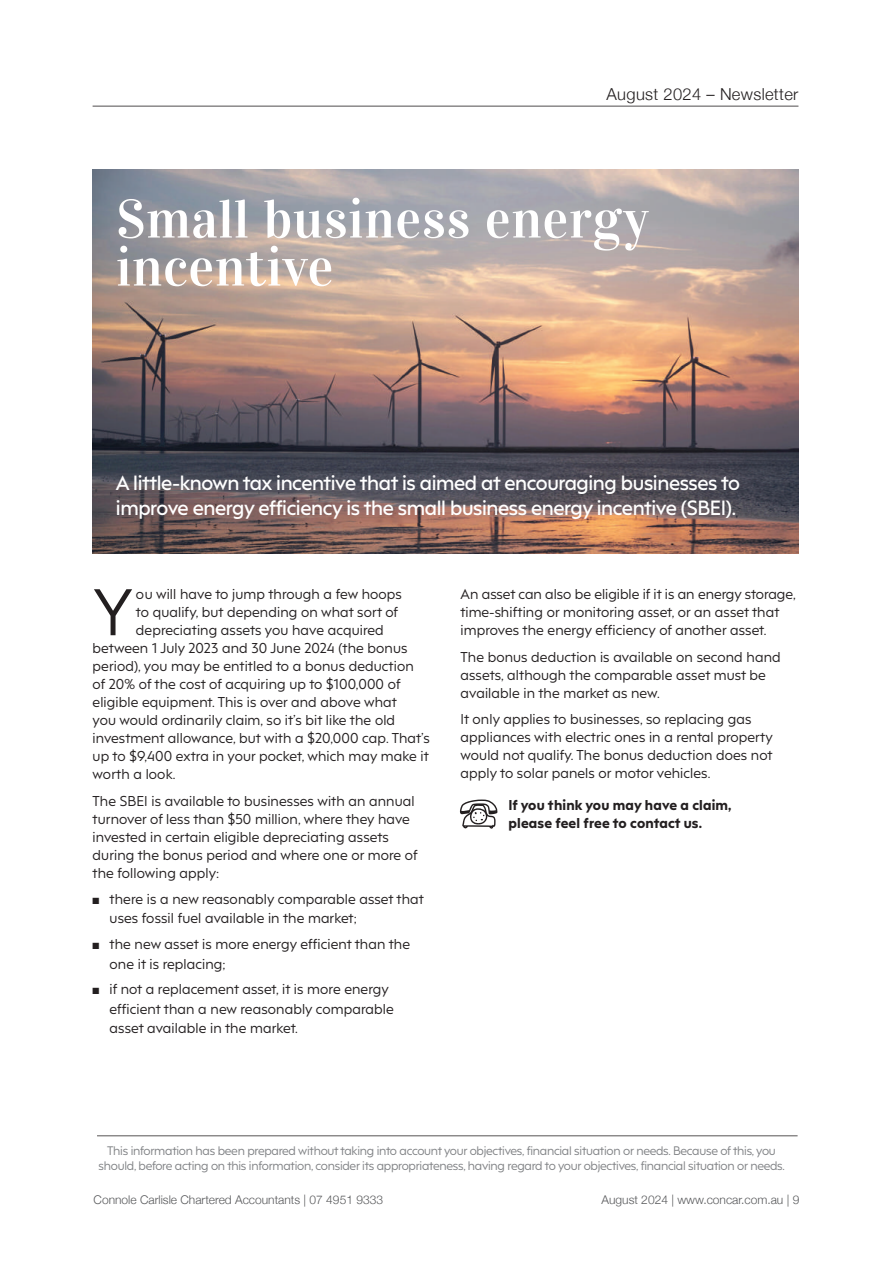
<style>
.page{position:relative;width:893px;height:1263px;background:#fff}
.page>*{position:absolute;margin:0;border:0;box-sizing:border-box;transform-origin:0 0}
.t1{font:62.1px "F37 Hooj";color:#231f20}
.t2{font:54px/48px "Vidaloka";letter-spacing:.01em;color:#fff}
.t3{font:600 19.5px/25.5px "F37 Hooj";letter-spacing:-.02em;color:#fff}
.t4{font:300 16.5px "Helvetica Neue";letter-spacing:.02em;color:#231f20}
.t5{font:13.5px/18px "F37 Hooj";letter-spacing:.01em;color:#231f20}
.t6{font:800 13.5px/18px "F37 Hooj";letter-spacing:.01em;color:#231f20}
.t7{font:300 12px "Helvetica Neue";color:#57585a}
.t8{font:11.7px/15px "F37 Hooj";letter-spacing:-.02em;color:#808285;text-align:center}
</style>
<div class="page">
<hr style="left:93px;top:106px;width:705px;height:1px;background:#231f20">
<img style="left:93px;top:169px;width:705px;height:384px">
<hr style="left:97px;top:1135px;width:701px;height:1px;background:#231f20">
<p class="t4" style="left:607px;top:81px;width:193px">August 2024 – Newsletter</p>
<h2 class="t2" style="left:116px;top:195px;width:534px">Small business energy incentive</h2>
<h3 class="t3" style="left:116px;top:467px;width:625px">A little-known tax incentive that is aimed at encouraging businesses to improve energy efficiency is the small business energy incentive (SBEI).</h3>
<h1 class="t1" style="left:93px;top:560px;width:42px">Y</h1>
<p class="t5" style="left:136px;top:584px;width:267px">ou will have to jump through a few hoops</p>
<p class="t5" style="left:136px;top:602px;width:264px">to qualify, but depending on what sort of</p>
<p class="t5" style="left:136px;top:620px;width:249px">depreciating assets you have acquired</p>
<p class="t5" style="left:93px;top:638px;width:316px">between 1 July 2023 and 30 June 2024 (the bonus</p>
<p class="t5" style="left:93px;top:656px;width:323px">period), you may be entitled to a bonus deduction</p>
<p class="t5" style="left:93px;top:674px;width:309px">of 20% of the cost of acquiring up to $100,000 of</p>
<p class="t5" style="left:93px;top:692px;width:306px">eligible equipment. This is over and above what</p>
<p class="t5" style="left:93px;top:710px;width:304px">you would ordinarily claim, so it’s bit like the old</p>
<p class="t5" style="left:93px;top:728px;width:339px">investment allowance, but with a $20,000 cap. That’s</p>
<p class="t5" style="left:93px;top:746px;width:338px">up to $9,400 extra in your pocket, which may make it</p>
<p class="t5" style="left:93px;top:764px;width:84px">worth a look.</p>
<p class="t5" style="left:93px;top:790px;width:327px">The SBEI is available to businesses with an annual turnover of less than $50 million, where they have invested in certain eligible depreciating assets during the bonus period and where one or more of the following apply:</p>
<p class="t5" style="left:110px;top:887px;width:316px;line-height:19.5px;text-indent:-17px">■ there is a new reasonably comparable asset that uses fossil fuel available in the market;</p>
<p class="t5" style="left:110px;top:933px;width:302px;line-height:19.5px;text-indent:-17px">■ the new asset is more energy efficient than the one it is replacing;</p>
<p class="t5" style="left:110px;top:978px;width:286px;line-height:19.5px;text-indent:-17px">■ if not a replacement asset, it is more energy efficient than a new reasonably comparable asset available in the market.</p>
<p class="t5" style="left:460px;top:584px;width:337px">An asset can also be eligible if it is an energy storage, time-shifting or monitoring asset, or an asset that improves the energy efficiency of another asset.</p>
<p class="t5" style="left:460px;top:646px;width:322px">The bonus deduction is available on second hand assets, although the comparable asset must be available in the market as new.</p>
<p class="t5" style="left:460px;top:709px;width:314px">It only applies to businesses, so replacing gas appliances with electric ones in a rental property would not qualify. The bonus deduction does not apply to solar panels or motor vehicles.</p>
<p class="t6" style="left:509px;top:794px;width:225px">If you think you may have a claim, please feel free to contact us.</p>
<p class="t8" style="left:99px;top:1141px;width:688px">This information has been prepared without taking into account your objectives, financial situation or needs. Because of this, you should, before acting on this information, consider its appropriateness, having regard to your objectives, financial situation or needs.</p>
<p class="t7" style="left:94px;top:1190px;width:291px">Connole Carlisle Chartered Accountants | 07 4951 9333</p>
<p class="t7" style="left:601px;top:1190px;width:199px">August 2024 | www.concar.com.au | 9</p>
</div>
